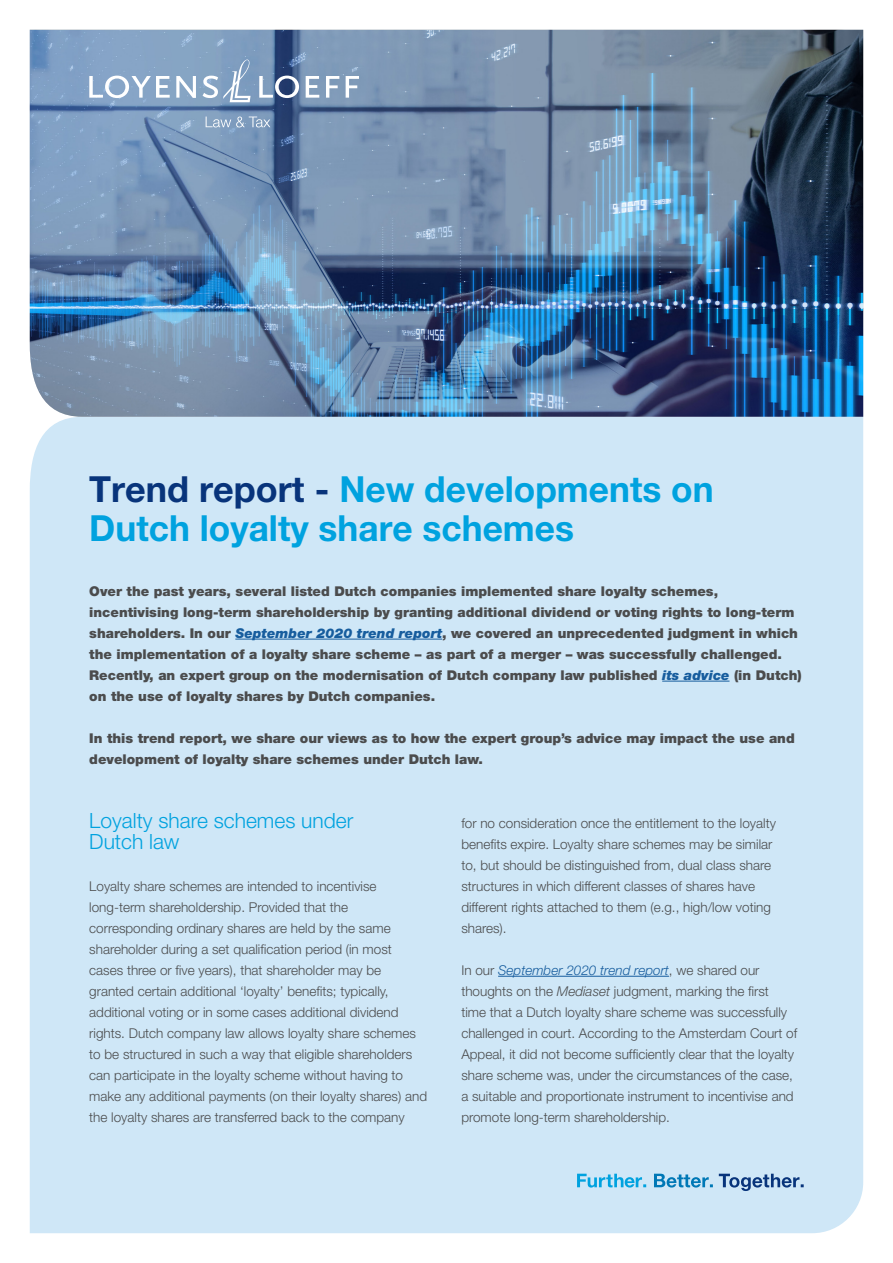
<style>
.page{position:relative;width:893px;height:1263px;background:#fff}
.page>*{position:absolute;margin:0;border:0;box-sizing:border-box;transform-origin:0 0}
.HEADLINE{font:700 36px/39px "Helvetica Neue LT Pro";color:#00a2df}
.HEADLINE_2ND_LEVEL{font:300 21px/21px "Helvetica Neue LT Pro";color:#00a2df}
.BODY_TEXT{font:300 13.5px/21px "Helvetica Neue LT Pro";color:#4b4c4d}
.INTRODUCTION_TEXT{font:900 13.5px/21px "Helvetica Neue LT Pro";color:#4b4c4d}
.s1{color:#08347b}
.s2{font-style:italic;color:#175d9e}
.s3{font-style:italic}
</style>
<div class="page">
<div style="left:30px;top:417px;width:833px;height:816px;background:#cfe7f7"></div>
<img style="left:30px;top:30px;width:833px;height:387px">
<svg style="left:719px;top:1174px;width:85px;height:17px"></svg>
<svg style="left:654px;top:1174px;width:59px;height:13px"></svg>
<svg style="left:577px;top:1174px;width:69px;height:13px"></svg>
<svg style="left:259px;top:76px;width:40px;height:22px"></svg>
<svg style="left:306px;top:76px;width:13px;height:22px"></svg>
<svg style="left:326px;top:76px;width:13px;height:22px"></svg>
<svg style="left:346px;top:76px;width:13px;height:22px"></svg>
<svg style="left:89px;top:76px;width:81px;height:22px"></svg>
<svg style="left:176px;top:76px;width:20px;height:22px"></svg>
<svg style="left:203px;top:59px;width:48px;height:43px;background:#99b2cc"></svg>
<svg style="left:206px;top:117px;width:64px;height:10px"></svg>
<hr style="left:235px;top:639px;width:207px;height:1px;background:#175d9e">
<hr style="left:662px;top:681px;width:67px;height:1px;background:#175d9e">
<hr style="left:498px;top:976px;width:171px;height:1px;background:#175d9e">
<p class="HEADLINE" style="left:89px;top:469px;width:626px"><span class="s1">Trend report -</span> New developments on<br>Dutch loyalty share schemes</p>
<p class="INTRODUCTION_TEXT" style="left:89px;top:580px;width:714px">Over the past years, several listed Dutch companies implemented share loyalty schemes, incentivising long-term shareholdership by granting additional dividend or voting rights to long-term shareholders. In our <span class="s2">September 2020 trend report</span>, we covered an unprecedented judgment in which the implementation of a loyalty share scheme – as part of a merger – was successfully challenged.<br>Recently, an expert group on the modernisation of Dutch company law published <span class="s2">its advice</span> (in Dutch) on the use of loyalty shares by Dutch companies.</p>
<p class="INTRODUCTION_TEXT" style="left:89px;top:727px;width:707px">In this trend report, we share our views as to how the expert group’s advice may impact the use and development of loyalty share schemes under Dutch law.</p>
<p class="HEADLINE_2ND_LEVEL" style="left:89px;top:809px;width:266px">Loyalty share schemes under<br>Dutch law</p>
<p class="BODY_TEXT" style="left:89px;top:875px;width:339px">Loyalty share schemes are intended to incentivise long-term shareholdership. Provided that the corresponding ordinary shares are held by the same shareholder during a set qualification period (in most cases three or five years), that shareholder may be granted certain additional ‘loyalty’ benefits; typically, additional voting or in some cases additional dividend rights. Dutch company law allows loyalty share schemes to be structured in such a way that eligible shareholders can participate in the loyalty scheme without having to make any additional payments (on their loyalty shares) and the loyalty shares are transferred back to the company</p>
<p class="BODY_TEXT" style="left:461px;top:812px;width:316px">for no consideration once the entitlement to the loyalty benefits expire. Loyalty share schemes may be similar to, but should be distinguished from, dual class share structures in which different classes of shares have different rights attached to them (e.g., high/low voting shares).</p>
<p class="BODY_TEXT" style="left:461px;top:959px;width:337px">In our <span class="s2">September 2020 trend report</span>, we shared our thoughts on the <span class="s3">Mediaset</span> judgment, marking the first<br>time that a Dutch loyalty share scheme was successfully challenged in court. According to the Amsterdam Court of Appeal, it did not become sufficiently clear that the loyalty share scheme was, under the circumstances of the case, a suitable and proportionate instrument to incentivise and promote long-term shareholdership.</p>
</div>
